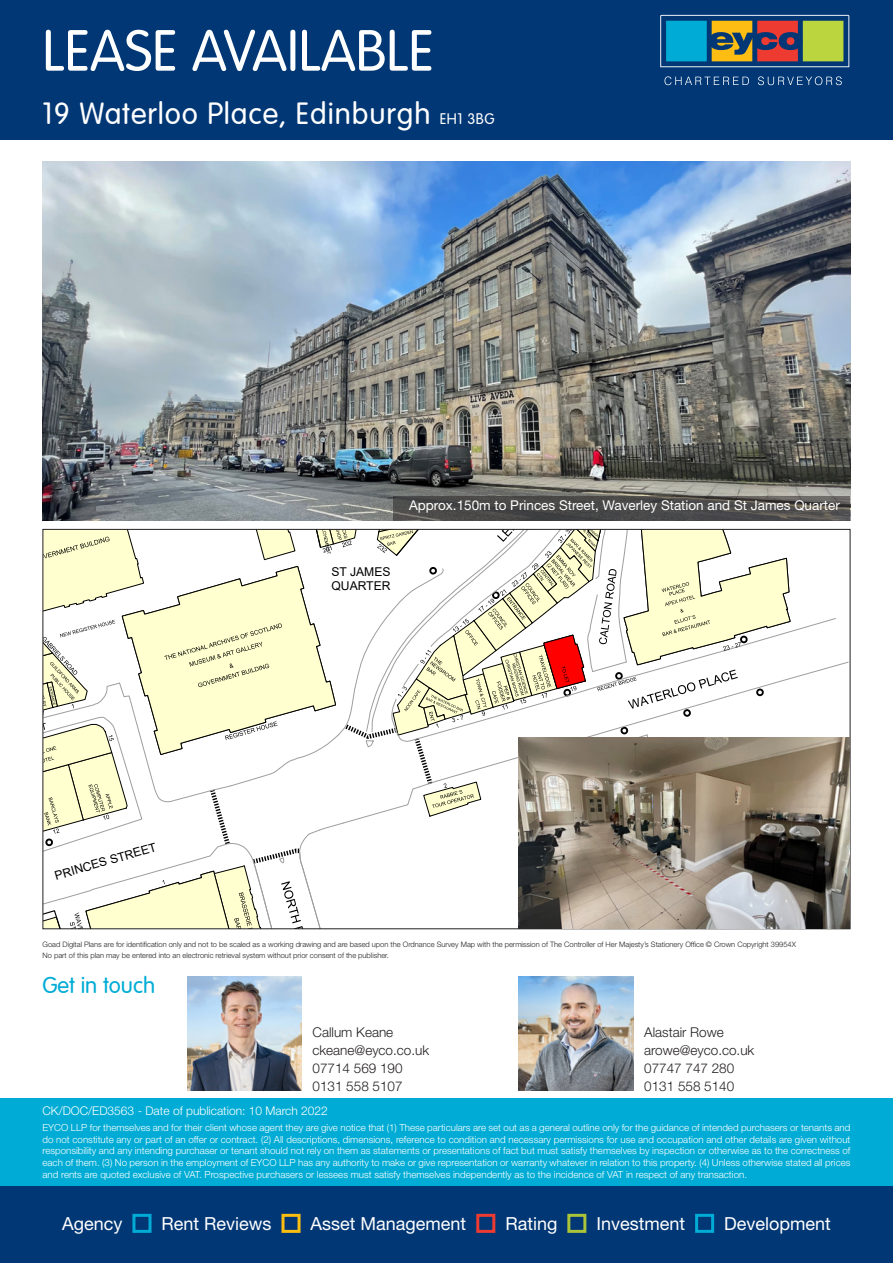
<style>
.page{position:relative;width:893px;height:1263px;background:#fff}
.page>*{position:absolute;margin:0;border:0;box-sizing:border-box;transform-origin:0 0}
.Heading_1_-_to_let{font:300 57px "VAG Rounded";color:#fff}
.Heading_2_-_address{font:300 30px "VAG Rounded";letter-spacing:.03em;color:#fff}
.t1{font:300 22.5px "VAG Rounded";color:#00acd5}
.t2{font:18px "Helvetica Neue LT Std";color:#fff}
.Contact_details{font:300 13.5px "Helvetica Neue LT Std";color:#231f20}
.Heading_3_-_square_b{font:13.5px "Helvetica Neue LT Std";color:#fff}
.t3{font:12.15px/14.5px "Arial";color:#000}
.Note_-_ref{font:300 12px "Helvetica Neue LT Std";color:#fff}
.t4{font:300 9.75px/11.7px "Helvetica Neue LT Std";color:#fff;text-align:justify}
.Note_-_goad{font:300 7.5px "Helvetica Neue LT Std";color:#231f20}
.s1{font-size:15px}
</style>
<div class="page">
<div style="left:0;top:1186px;width:893px;height:77px;background:#013775"></div>
<div style="left:0;top:1098px;width:893px;height:88px;background:#00acd5"></div>
<div style="left:0;top:0;width:893px;height:140px;background:#013775"></div>
<div style="left:132px;top:1214px;width:19px;height:19px;border:3px solid #00acd5"></div>
<div style="left:281px;top:1214px;width:20px;height:19px;border:3px solid #fdbe12"></div>
<div style="left:476px;top:1214px;width:19px;height:19px;border:3px solid #ee3b32"></div>
<div style="left:567px;top:1214px;width:19px;height:19px;border:3px solid #abc339"></div>
<div style="left:695px;top:1214px;width:19px;height:19px;border:3px solid #00acd5"></div>
<svg style="left:660px;top:15px;width:189px;height:52px"></svg>
<svg style="left:664px;top:76px;width:85px;height:9px"></svg>
<svg style="left:758px;top:76px;width:84px;height:9px"></svg>
<svg style="left:42px;top:529px;width:809px;height:400px"></svg>
<img style="left:43px;top:162px;width:807px;height:359px">
<svg style="left:394px;top:496px;width:456px;height:24px;background:#4c4b4a"></svg>
<img style="left:519px;top:976px;width:115px;height:115px">
<img style="left:187px;top:976px;width:115px;height:115px">
<img style="left:518px;top:737px;width:332px;height:191px">
<p class="Heading_1_-_to_let" style="left:43px;top:18px;width:393px">LEASE AVAILABLE</p>
<p class="Heading_2_-_address" style="left:43px;top:96px;width:453px">19 Waterloo Place, Edinburgh <span class="s1">EH1 3BG</span></p>
<p class="t3" style="left:53px;top:869px;width:107px;rotate:-16deg">PRINCES STREET</p>
<p class="Heading_3_-_square_b" style="left:409px;top:497px;width:432px">Approx.150m to Princes Street, Waverley Station and St James Quarter</p>
<p class="t3" style="left:331px;top:564px;width:61px">ST JAMES<br>QUARTER</p>
<p class="Note_-_goad" style="left:43px;top:940px;width:755px">Goad Digital Plans are for identification only and not to be scaled as a working drawing and are based upon the Ordnance Survey Map with the permission of The Controller of Her Majesty’s Stationery Office © Crown Copyright 39954X</p>
<p class="Note_-_goad" style="left:43px;top:950px;width:348px">No part of this plan may be entered into an electronic retrieval system without prior consent of the publisher.</p>
<h3 class="t1" style="left:43px;top:972px;width:114px">Get in touch</h3>
<p class="Contact_details" style="left:313px;top:1024px;width:82px">Callum Keane</p>
<p class="Contact_details" style="left:313px;top:1042px;width:118px">ckeane@eyco.co.uk</p>
<p class="Contact_details" style="left:313px;top:1060px;width:92px">07714 569 190</p>
<p class="Contact_details" style="left:313px;top:1078px;width:92px">0131 558 5107</p>
<p class="Note_-_ref" style="left:43px;top:1103px;width:287px">CK/DOC/ED3563 - Date of publication: 10 March 2022</p>
<p class="Contact_details" style="left:644px;top:1024px;width:81px">Alastair Rowe</p>
<p class="Contact_details" style="left:644px;top:1042px;width:112px">arowe@eyco.co.uk</p>
<p class="Contact_details" style="left:644px;top:1060px;width:92px">07747 747 280</p>
<p class="Contact_details" style="left:644px;top:1078px;width:92px">0131 558 5140</p>
<p class="t4" style="left:43px;top:1121px;width:809px">EYCO LLP for themselves and for their client whose agent they are give notice that (1) These particulars are set out as a general outline only for the guidance of intended purchasers or tenants and do not constitute any or part of an offer or contract. (2) All descriptions, dimensions, reference to condition and necessary permissions for use and occupation and other details are given without responsibility and any intending purchaser or tenant should not rely on them as statements or presentations of fact but must satisfy themselves by inspection or otherwise as to the correctness of each of them. (3) No person in the employment of EYCO LLP has any authority to make or give representation or warranty whatever in relation to this property. (4) Unless otherwise stated all prices and rents are quoted exclusive of VAT. Prospective purchasers or lessees must satisfy themselves independently as to the incidence of VAT in respect of any transaction.</p>
<h3 class="t2" style="left:62px;top:1213px;width:62px">Agency</h3>
<h3 class="t2" style="left:162px;top:1213px;width:111px">Rent Reviews</h3>
<h3 class="t2" style="left:311px;top:1213px;width:157px">Asset Management</h3>
<h3 class="t2" style="left:505px;top:1213px;width:54px">Rating</h3>
<h3 class="t2" style="left:596px;top:1213px;width:90px">Investment</h3>
<h3 class="t2" style="left:724px;top:1213px;width:108px">Development</h3>
</div>
